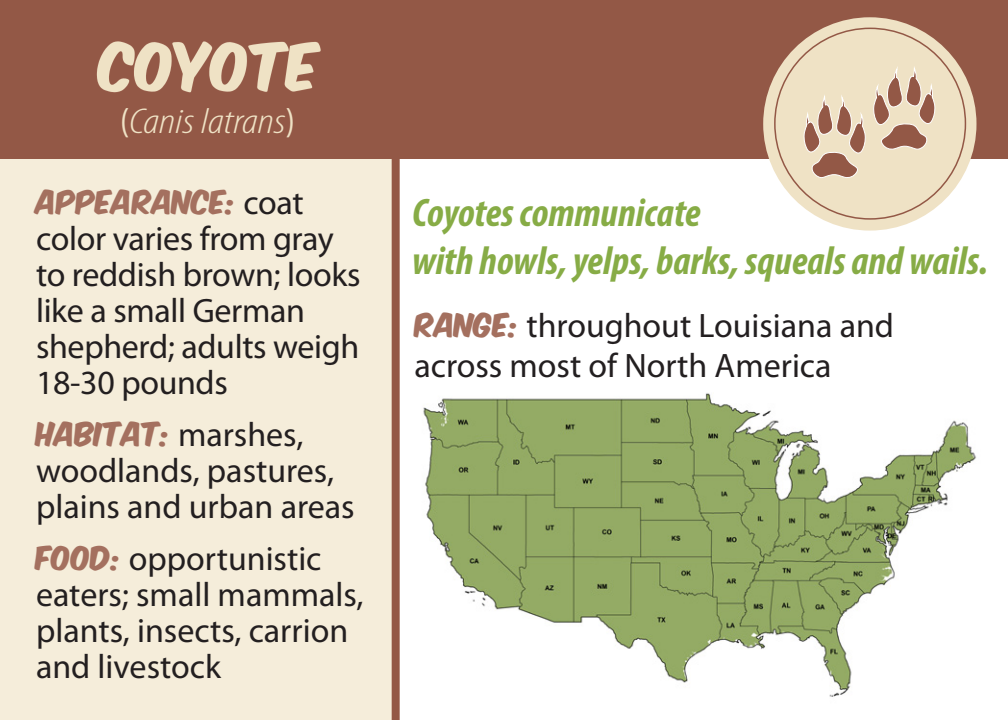
<style>
.page{position:relative;width:1008px;height:720px;background:#fff}
.page>*{position:absolute;margin:0;border:0;box-sizing:border-box;transform-origin:0 0}
.t1{font:56px "Komika Axis";color:#efe2c5}
.t2{font:italic 700 condensed 40px "Myriad Pro";color:#87ac46}
.t3{font:italic 300 condensed 36px "Myriad Pro";color:#efe2c5;scale:1.25 1}
.t4{font:34px/36px "Myriad Pro";color:#231f20}
.t5{font:28px "Komika Axis";color:#a4705f}
.s1{font-weight:400;font-style:normal}
.s2{font-family:"Myriad Pro";font-size:34px;color:#231f20}
.s3{font-family:"Komika Axis";font-size:28px;color:#a4705f}
</style>
<div class="page">
<div style="left:0;top:135px;width:396px;height:585px;background:#f5edda"></div>
<div style="left:0;top:0;width:1008px;height:158px;background:#935846"></div>
<img style="left:423px;top:393px;width:553px;height:304px">
<div style="left:763px;top:17px;width:214px;height:214px;background:#efe2c5;border-radius:50%"></div>
<svg style="left:804px;top:95px;width:62px;height:83px"></svg>
<svg style="left:873px;top:66px;width:62px;height:84px"></svg>
<svg style="left:97px;top:41px;width:224px;height:51px"></svg>
<div style="left:392px;top:123px;width:8px;height:597px;background:#935846"></div>
<p class="t1" style="left:100px;top:39px;width:221px">COYOTE</p>
<p class="t3" style="left:120px;top:100px;width:141px"><span class="s1">(</span>Canis latrans<span class="s1">)</span></p>
<p class="t5" style="left:36px;top:188px;width:269px">APPEARANCE: <span class="s2">coat</span></p>
<p class="t4" style="left:36px;top:221px;width:326px">color varies from gray to reddish brown; looks like a small German shepherd; adults weigh<br>18-30 pounds</p>
<p class="t5" style="left:36px;top:420px;width:269px">HABITAT: <span class="s2">marshes,</span></p>
<p class="t4" style="left:36px;top:453px;width:320px">woodlands, pastures, plains and urban areas</p>
<p class="t4" style="left:36px;top:541px;width:329px"><span class="s3">FOOD:</span> opportunistic eaters; small mammals, plants, insects, carrion and livestock</p>
<p class="t2" style="left:412px;top:188px;width:290px">Coyotes communicate</p>
<p class="t2" style="left:412px;top:236px;width:578px">with howls, yelps, barks, squeals and wails.</p>
<p class="t4" style="left:414px;top:304px;width:481px;line-height:40.8px"><span class="s3">RANGE:</span> throughout Louisiana and across most of North America</p>
</div>
